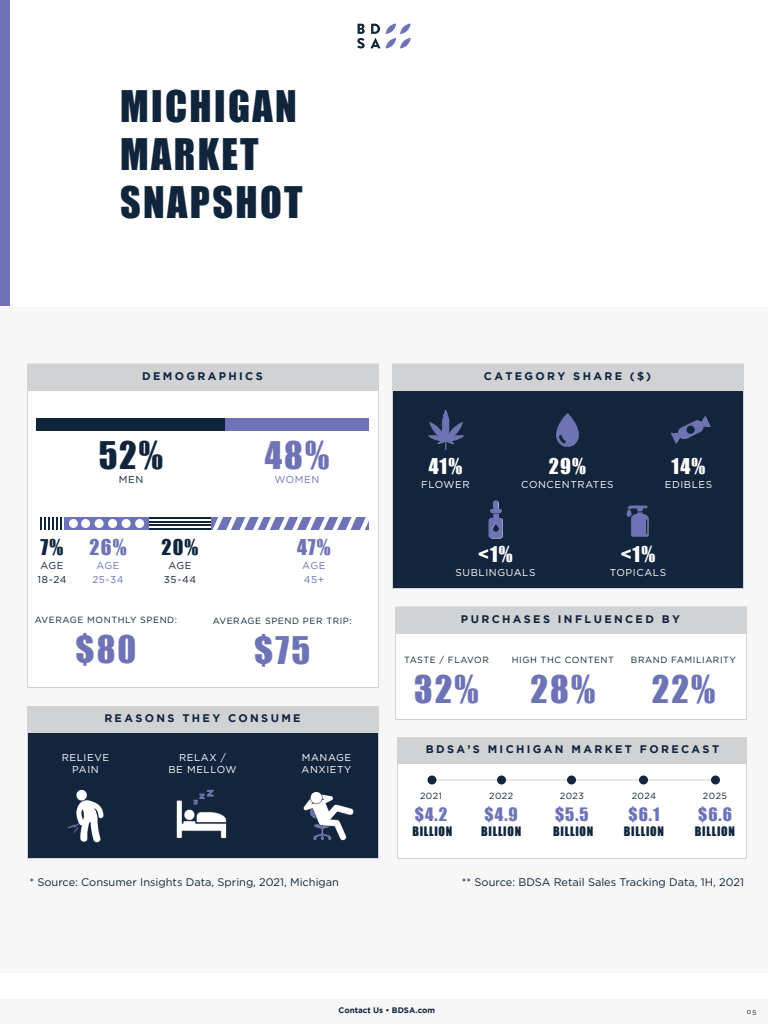
<style>
.page{position:relative;width:768px;height:1024px;background:#fff}
.page>*{position:absolute;margin:0;border:0;box-sizing:border-box;transform-origin:0 0}
.t1{font:40px/48px "Impact";letter-spacing:.06em;color:#10243c}
.t2{font:35px "Impact";letter-spacing:.06em;color:#6e73b6}
.t3{font:35px "Impact";color:#10243c}
.t4{font:20px "Impact";color:#fff}
.t5{font:20px "Impact";color:#6e73b6}
.t6{font:20px "Impact";color:#10243c}
.t7{font:17px "Impact";color:#6e73b6}
.t8{font:12px "Impact";letter-spacing:.06em;color:#10243c}
.t9{font:700 11px "Gotham";letter-spacing:.215em;color:#11243d}
.t10{font:11px "Gotham";color:#10243c}
.t11{font:10px/12px "Gotham";letter-spacing:.06em;color:#fff;text-align:center}
.t12{font:10px/14px "Gotham";letter-spacing:.06em;color:#10243c}
.t13{font:10px/14px "Gotham";letter-spacing:.06em;color:#6e73b6;text-align:center}
.t14{font:9px "Gotham";letter-spacing:.06em;color:#10243c}
.t15{font:700 8px "Gotham";color:#11243d}
.t16{font:7px "Raleway";color:#040503}
</style>
<div class="page">
<div style="left:0;top:307px;width:768px;height:666px;background:#f7f7f8"></div>
<div style="left:27px;top:363px;width:352px;height:325px;background:#fff;border:1px solid #d1d2d4"></div>
<div style="left:392px;top:363px;width:352px;height:226px;background:#13243d;border:1px solid #d1d2d4"></div>
<div style="left:397px;top:738px;width:350px;height:121px;background:#fff;border:1px solid #d1d2d4"></div>
<div style="left:395px;top:606px;width:352px;height:114px;background:#fff;border:1px solid #d1d2d4"></div>
<div style="left:27px;top:706px;width:352px;height:153px;background:#13243d;border:1px solid #d1d2d4"></div>
<div style="left:27px;top:364px;width:351px;height:27px;background:#d1d2d4"></div>
<div style="left:392px;top:364px;width:351px;height:27px;background:#d1d2d4"></div>
<div style="left:397px;top:737px;width:350px;height:27px;background:#d1d2d4"></div>
<div style="left:395px;top:607px;width:351px;height:27px;background:#d1d2d4"></div>
<div style="left:27px;top:706px;width:351px;height:27px;background:#d1d2d4"></div>
<svg style="left:357px;top:24px;width:8px;height:24px"></svg>
<svg style="left:371px;top:24px;width:9px;height:24px"></svg>
<svg style="left:386px;top:23px;width:25px;height:26px"></svg>
<div style="left:0;top:0;width:10px;height:306px;background:#6e73b6"></div>
<img style="left:556px;top:413px;width:23px;height:34px">
<img style="left:671px;top:416px;width:40px;height:28px">
<img style="left:428px;top:409px;width:36px;height:41px">
<img style="left:488px;top:500px;width:15px;height:38px">
<img style="left:626px;top:505px;width:23px;height:32px">
<div style="left:36px;top:418px;width:189px;height:13px;background:#10243c"></div>
<svg style="left:40px;top:517px;width:22px;height:13px"></svg>
<hr style="left:149px;top:517px;width:62px;height:2px;background:#10243c">
<hr style="left:149px;top:528px;width:62px;height:2px;background:#10243c">
<hr style="left:149px;top:521px;width:62px;height:2px;background:#10243c">
<hr style="left:149px;top:524px;width:62px;height:2px;background:#10243c">
<div style="left:64px;top:517px;width:85px;height:13px;background:#6e73b6"></div>
<div style="left:225px;top:418px;width:144px;height:13px;background:#6e73b6"></div>
<img style="left:67px;top:789px;width:37px;height:54px">
<img style="left:303px;top:792px;width:51px;height:49px">
<img style="left:176px;top:789px;width:51px;height:49px">
<div style="left:81px;top:519px;width:9px;height:9px;background:#fff;border-radius:50%"></div>
<div style="left:69px;top:519px;width:9px;height:9px;background:#fff;border-radius:50%"></div>
<div style="left:135px;top:519px;width:9px;height:9px;background:#fff;border-radius:50%"></div>
<div style="left:108px;top:519px;width:9px;height:9px;background:#fff;border-radius:50%"></div>
<div style="left:95px;top:519px;width:9px;height:9px;background:#fff;border-radius:50%"></div>
<div style="left:122px;top:519px;width:9px;height:9px;background:#fff;border-radius:50%"></div>
<hr style="left:432px;top:779px;width:284px;height:1px;background:#d1d2d4">
<svg style="left:211px;top:517px;width:158px;height:13px"></svg>
<div style="left:428px;top:775px;width:9px;height:9px;background:#13243d;border-radius:50%"></div>
<div style="left:567px;top:775px;width:9px;height:9px;background:#13243d;border-radius:50%"></div>
<div style="left:497px;top:775px;width:9px;height:9px;background:#13243d;border-radius:50%"></div>
<div style="left:639px;top:775px;width:9px;height:9px;background:#13243d;border-radius:50%"></div>
<div style="left:711px;top:775px;width:9px;height:9px;background:#13243d;border-radius:50%"></div>
<div style="left:0;top:999px;width:768px;height:25px;background:#f7f7f8"></div>
<h1 class="t1" style="left:120px;top:84px;width:184px">MICHIGAN<br>MARKET<br>SNAPSHOT</h1>
<h3 class="t6" style="left:41px;top:536px;width:24px">7%</h3>
<p class="t12" style="left:38px;top:559px;width:30px">AGE<br>18-24</p>
<p class="t9" style="left:142px;top:372px;width:122px">DEMOGRAPHICS</p>
<p class="t9" style="left:484px;top:372px;width:169px">CATEGORY SHARE ($)</p>
<h2 class="t3" style="left:99px;top:436px;width:66px">52%</h2>
<p class="t12" style="left:119px;top:473px;width:26px">MEN</p>
<h2 class="t2" style="left:265px;top:436px;width:66px">48%</h2>
<p class="t13" style="left:275px;top:473px;width:46px">WOMEN</p>
<h3 class="t4" style="left:429px;top:455px;width:35px">41%</h3>
<p class="t11" style="left:421px;top:479px;width:50px">FLOWER</p>
<h3 class="t4" style="left:549px;top:455px;width:39px">29%</h3>
<p class="t11" style="left:521px;top:479px;width:94px">CONCENTRATES</p>
<h3 class="t4" style="left:672px;top:455px;width:35px">14%</h3>
<p class="t11" style="left:665px;top:479px;width:49px">EDIBLES</p>
<h3 class="t5" style="left:89px;top:536px;width:39px">26%</h3>
<p class="t13" style="left:92px;top:559px;width:33px">AGE<br>25-34</p>
<h3 class="t6" style="left:161px;top:536px;width:39px">20%</h3>
<p class="t12" style="left:164px;top:559px;width:34px;text-align:center">AGE<br>35-44</p>
<h3 class="t5" style="left:297px;top:536px;width:35px">47%</h3>
<p class="t13" style="left:302px;top:559px;width:25px;text-align:left">AGE<br>45+</p>
<h3 class="t4" style="left:478px;top:544px;width:36px">&lt;1%</h3>
<p class="t11" style="left:456px;top:567px;width:81px">SUBLINGUALS</p>
<h3 class="t4" style="left:621px;top:544px;width:36px">&lt;1%</h3>
<p class="t11" style="left:610px;top:567px;width:58px">TOPICALS</p>
<p class="t14" style="left:35px;top:616px;width:144px">AVERAGE MONTHLY SPEND:</p>
<h2 class="t2" style="left:76px;top:631px;width:62px">$80</h2>
<p class="t14" style="left:213px;top:617px;width:141px">AVERAGE SPEND PER TRIP:</p>
<h2 class="t2" style="left:254px;top:631px;width:57px">$75</h2>
<p class="t9" style="left:104px;top:714px;width:198px">REASONS THEY CONSUME</p>
<p class="t11" style="left:62px;top:752px;width:49px">RELIEVE<br>PAIN</p>
<p class="t11" style="left:168px;top:752px;width:70px">RELAX /<br>BE MELLOW</p>
<p class="t11" style="left:302px;top:752px;width:51px;text-align:left">MANAGE<br>ANXIETY</p>
<p class="t9" style="left:461px;top:615px;width:221px">PURCHASES INFLUENCED BY</p>
<p class="t14" style="left:404px;top:656px;width:86px">TASTE / FLAVOR</p>
<h2 class="t2" style="left:414px;top:671px;width:66px">32%</h2>
<p class="t14" style="left:512px;top:656px;width:104px">HIGH THC CONTENT</p>
<h2 class="t2" style="left:531px;top:671px;width:66px">28%</h2>
<p class="t14" style="left:631px;top:656px;width:107px">BRAND FAMILIARITY</p>
<h2 class="t2" style="left:652px;top:671px;width:65px">22%</h2>
<p class="t9" style="left:426px;top:745px;width:295px">BDSA’S MICHIGAN MARKET FORECAST</p>
<p class="t14" style="left:420px;top:792px;width:23px">2021</p>
<h3 class="t7" style="left:415px;top:805px;width:34px">$4.2</h3>
<h3 class="t8" style="left:412px;top:825px;width:42px">BILLION</h3>
<p class="t14" style="left:489px;top:792px;width:26px">2022</p>
<h3 class="t7" style="left:485px;top:805px;width:35px">$4.9</h3>
<h3 class="t8" style="left:481px;top:825px;width:42px">BILLION</h3>
<p class="t14" style="left:560px;top:792px;width:26px">2023</p>
<h3 class="t7" style="left:555px;top:805px;width:35px">$5.5</h3>
<h3 class="t8" style="left:553px;top:825px;width:42px">BILLION</h3>
<p class="t14" style="left:632px;top:792px;width:26px">2024</p>
<h3 class="t7" style="left:628px;top:805px;width:33px">$6.1</h3>
<h3 class="t8" style="left:624px;top:825px;width:42px">BILLION</h3>
<p class="t14" style="left:703px;top:792px;width:26px">2025</p>
<h3 class="t7" style="left:698px;top:805px;width:35px">$6.6</h3>
<h3 class="t8" style="left:695px;top:825px;width:42px">BILLION</h3>
<p class="t10" style="left:29px;top:877px;width:311px">* Source: Consumer Insights Data, Spring, 2021, Michigan</p>
<p class="t10" style="left:462px;top:877px;width:284px">** Source: BDSA Retail Sales Tracking Data, 1H, 2021</p>
<p class="t15" style="left:339px;top:1007px;width:98px">Contact Us • BDSA.com</p>
<p class="t16" style="left:747px;top:1009px;width:11px">05</p>
</div>
